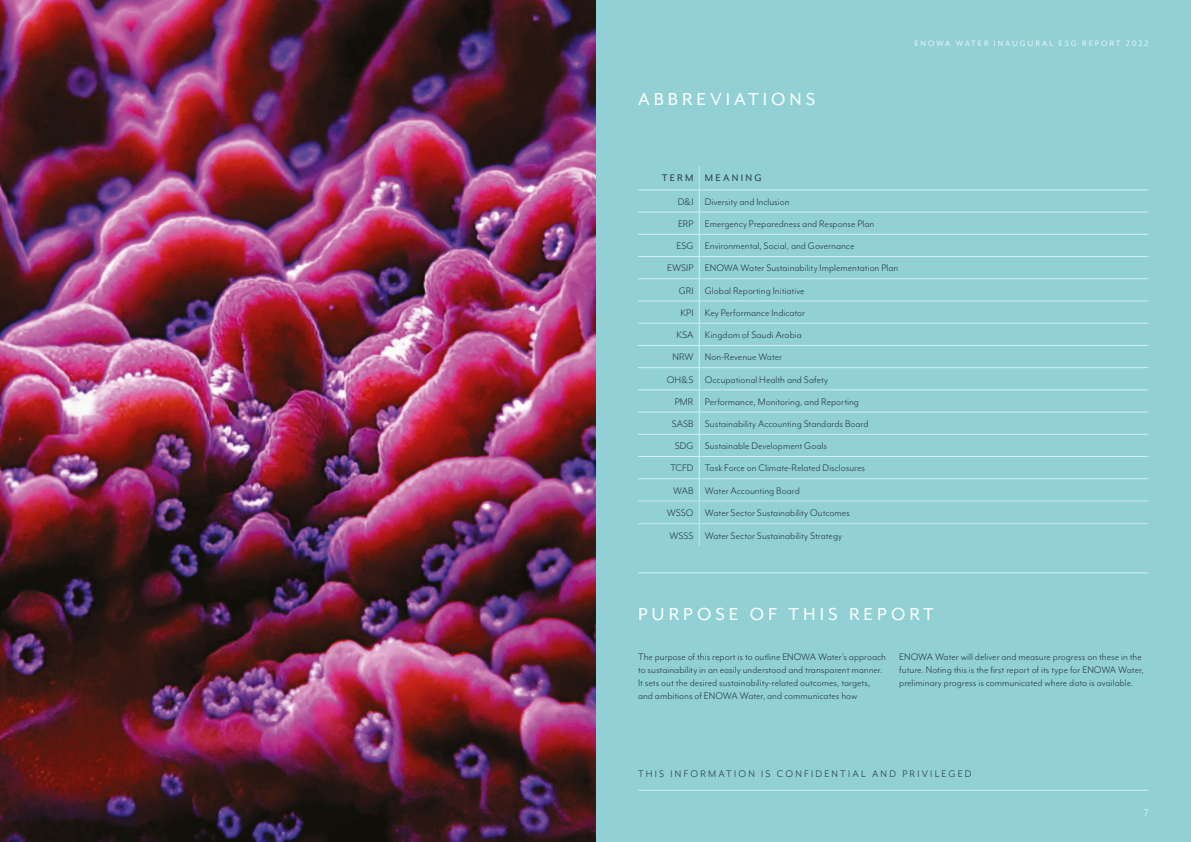
<style>
.page{position:relative;width:1191px;height:842px;background:#fff}
.page>*{position:absolute;margin:0;border:0;box-sizing:border-box;transform-origin:0 0}
.t1{font:20px "Mr Eaves Mod OT";letter-spacing:.2em;color:#fff}
.t2{font:11px/13px "Mr Eaves Mod OT";color:#2b3d4e}
.t3{font:11px "Mr Eaves Mod OT";letter-spacing:.2em;color:#2b3d4e}
.t4{font:11px "Mr Eaves Mod OT";letter-spacing:.205em;color:#2b3d4e}
.t5{font:11px "Mr Eaves Mod OT";color:#eaf6fe}
.t6{font:9px "Mr Eaves Mod OT";letter-spacing:.205em;color:#eaf6fe}
</style>
<div class="page">
<div style="left:595px;top:0;width:596px;height:842px;background:#91d0d4"></div>
<hr style="left:638px;top:190px;width:61px;height:1px;background:#d4edfc">
<hr style="left:699px;top:190px;width:449px;height:1px;background:#d4edfc">
<hr style="left:638px;top:212px;width:61px;height:1px;background:#d4edfc">
<hr style="left:699px;top:212px;width:449px;height:1px;background:#d4edfc">
<hr style="left:638px;top:234px;width:61px;height:1px;background:#d4edfc">
<hr style="left:699px;top:234px;width:449px;height:1px;background:#d4edfc">
<hr style="left:638px;top:256px;width:61px;height:1px;background:#d4edfc">
<hr style="left:699px;top:256px;width:449px;height:1px;background:#d4edfc">
<hr style="left:638px;top:278px;width:61px;height:1px;background:#d4edfc">
<hr style="left:699px;top:278px;width:449px;height:1px;background:#d4edfc">
<hr style="left:638px;top:301px;width:61px;height:1px;background:#d4edfc">
<hr style="left:699px;top:301px;width:449px;height:1px;background:#d4edfc">
<hr style="left:638px;top:323px;width:61px;height:1px;background:#d4edfc">
<hr style="left:699px;top:323px;width:449px;height:1px;background:#d4edfc">
<hr style="left:638px;top:345px;width:61px;height:1px;background:#d4edfc">
<hr style="left:699px;top:345px;width:449px;height:1px;background:#d4edfc">
<hr style="left:638px;top:367px;width:61px;height:1px;background:#d4edfc">
<hr style="left:699px;top:367px;width:449px;height:1px;background:#d4edfc">
<hr style="left:638px;top:390px;width:61px;height:1px;background:#d4edfc">
<hr style="left:699px;top:390px;width:449px;height:1px;background:#d4edfc">
<hr style="left:638px;top:412px;width:61px;height:1px;background:#d4edfc">
<hr style="left:699px;top:412px;width:449px;height:1px;background:#d4edfc">
<hr style="left:638px;top:434px;width:61px;height:1px;background:#d4edfc">
<hr style="left:699px;top:434px;width:449px;height:1px;background:#d4edfc">
<hr style="left:638px;top:456px;width:61px;height:1px;background:#d4edfc">
<hr style="left:699px;top:456px;width:449px;height:1px;background:#d4edfc">
<hr style="left:638px;top:478px;width:61px;height:1px;background:#d4edfc">
<hr style="left:699px;top:478px;width:449px;height:1px;background:#d4edfc">
<hr style="left:638px;top:501px;width:61px;height:1px;background:#cae7ea">
<hr style="left:699px;top:501px;width:449px;height:1px;background:#cae7ea">
<hr style="left:638px;top:523px;width:61px;height:1px;background:#cae7ea">
<hr style="left:699px;top:523px;width:449px;height:1px;background:#cae7ea">
<svg style="left:699px;top:166px;width:1px;height:380px"></svg>
<hr style="left:638px;top:573px;width:510px;height:1px;background:#d4edfc">
<hr style="left:638px;top:790px;width:510px;height:1px;background:#d4edfc">
<img style="left:0;top:0;width:595px;height:842px">
<h1 class="t1" style="left:638px;top:88px;width:179px">ABBREVIATIONS</h1>
<p class="t6" style="left:914px;top:39px;width:235px">ENOWA WATER INAUGURAL ESG REPORT 2022</p>
<p class="t4" style="left:662px;top:172px;width:101px">TERM MEANING</p>
<p class="t2" style="left:677px;top:195px;width:113px">D&amp;I Diversity and Inclusion</p>
<p class="t2" style="left:678px;top:217px;width:198px">ERP Emergency Preparedness and Response Plan</p>
<p class="t2" style="left:676px;top:239px;width:179px">ESG Environmental, Social, and Governance</p>
<p class="t2" style="left:667px;top:262px;width:233px">EWSIP ENOWA Water Sustainability Implementation Plan</p>
<p class="t2" style="left:678px;top:284px;width:127px">GRI Global Reporting Initiative</p>
<p class="t2" style="left:680px;top:306px;width:126px">KPI Key Performance Indicator</p>
<p class="t2" style="left:676px;top:328px;width:127px">KSA Kingdom of Saudi Arabia</p>
<p class="t2" style="left:672px;top:350px;width:111px">NRW Non-Revenue Water</p>
<p class="t2" style="left:667px;top:373px;width:163px">OH&amp;S Occupational Health and Safety</p>
<p class="t2" style="left:674px;top:395px;width:186px">PMR Performance, Monitoring, and Reporting</p>
<p class="t2" style="left:672px;top:417px;width:198px">SASB Sustainability Accounting Standards Board</p>
<p class="t2" style="left:674px;top:439px;width:154px">SDG Sustainable Development Goals</p>
<p class="t2" style="left:670px;top:462px;width:196px">TCFD Task Force on Climate-Related Disclosures</p>
<p class="t2" style="left:673px;top:484px;width:128px">WAB Water Accounting Board</p>
<p class="t2" style="left:667px;top:506px;width:184px">WSSO Water Sector Sustainability Outcomes</p>
<p class="t2" style="left:669px;top:529px;width:174px">WSSS Water Sector Sustainability Strategy</p>
<h1 class="t1" style="left:638px;top:603px;width:297px">PURPOSE OF THIS REPORT</h1>
<p class="t2" style="left:638px;top:650px;width:250px">The purpose of this report is to outline ENOWA Water’s approach to sustainability in an easily understood and transparent manner.<br>It sets out the desired sustainability-related outcomes, targets, and ambitions of ENOWA Water, and communicates how</p>
<p class="t2" style="left:899px;top:650px;width:246px">ENOWA Water will deliver and measure progress on these in the future. Noting this is the first report of its type for ENOWA Water, preliminary progress is communicated where data is available.</p>
<p class="t3" style="left:638px;top:767px;width:335px">THIS INFORMATION IS CONFIDENTIAL AND PRIVILEGED</p>
<p class="t5" style="left:1143px;top:807px;width:6px">7</p>
</div>
